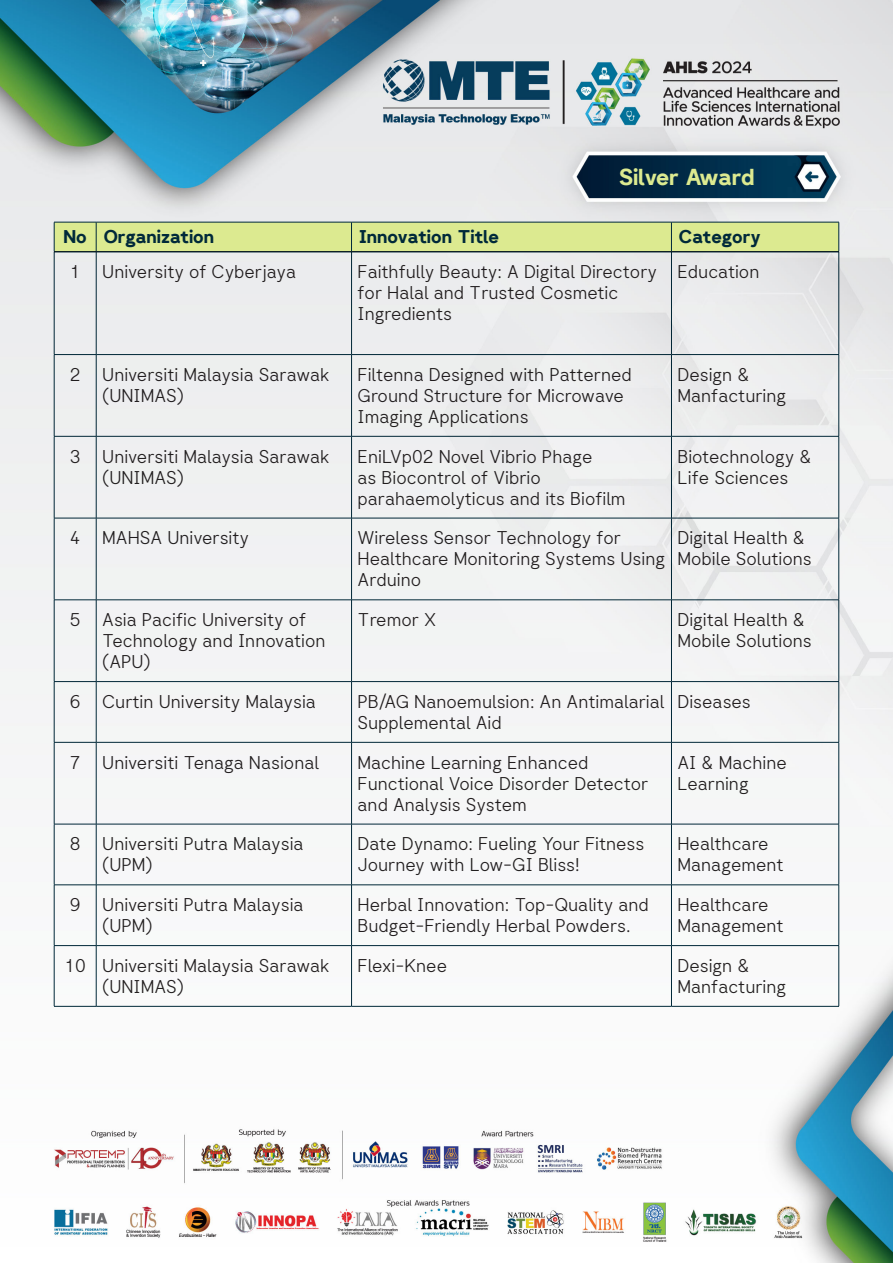
<style>
.page{position:relative;width:893px;height:1263px;background:#fff}
.page>*{position:absolute;margin:0;border:0;box-sizing:border-box;transform-origin:0 0}
.t1{font:700 22.5px "Giphurs";letter-spacing:-.005em;color:#dcea90}
.t2{font:300 18px/21px "Giphurs";color:#231f20}
.t3{font:700 18px "Giphurs";color:#00293a}
</style>
<div class="page">
<img style="left:0;top:0;width:893px;height:1263px">
<div style="left:54px;top:222px;width:785px;height:29px;background:#dcea90"></div>
<hr style="left:54px;top:251px;width:42px;height:1px;background:#00293a">
<hr style="left:96px;top:251px;width:255px;height:1px;background:#00293a">
<hr style="left:351px;top:251px;width:320px;height:1px;background:#00293a">
<hr style="left:671px;top:251px;width:168px;height:1px;background:#00293a">
<hr style="left:54px;top:252px;width:42px;height:1px;background:#00293a">
<hr style="left:54px;top:252px;width:1px;height:102px;background:#00293a">
<hr style="left:96px;top:252px;width:256px;height:1px;background:#00293a">
<hr style="left:96px;top:252px;width:1px;height:102px;background:#00293a">
<hr style="left:352px;top:252px;width:319px;height:1px;background:#00293a">
<hr style="left:351px;top:252px;width:1px;height:102px;background:#00293a">
<hr style="left:671px;top:252px;width:168px;height:1px;background:#00293a">
<hr style="left:671px;top:252px;width:1px;height:102px;background:#00293a">
<hr style="left:838px;top:252px;width:1px;height:102px;background:#00293a">
<hr style="left:54px;top:354px;width:42px;height:1px;background:#00293a">
<hr style="left:54px;top:355px;width:1px;height:81px;background:#00293a">
<hr style="left:96px;top:354px;width:256px;height:1px;background:#00293a">
<hr style="left:96px;top:355px;width:1px;height:81px;background:#00293a">
<hr style="left:352px;top:354px;width:319px;height:1px;background:#00293a">
<hr style="left:351px;top:355px;width:1px;height:81px;background:#00293a">
<hr style="left:671px;top:354px;width:168px;height:1px;background:#00293a">
<hr style="left:671px;top:355px;width:1px;height:81px;background:#00293a">
<hr style="left:838px;top:355px;width:1px;height:81px;background:#00293a">
<hr style="left:54px;top:436px;width:42px;height:1px;background:#00293a">
<hr style="left:54px;top:436px;width:1px;height:82px;background:#00293a">
<hr style="left:96px;top:436px;width:256px;height:1px;background:#00293a">
<hr style="left:96px;top:436px;width:1px;height:82px;background:#00293a">
<hr style="left:352px;top:436px;width:319px;height:1px;background:#00293a">
<hr style="left:351px;top:436px;width:1px;height:82px;background:#00293a">
<hr style="left:671px;top:436px;width:168px;height:1px;background:#00293a">
<hr style="left:671px;top:436px;width:1px;height:82px;background:#00293a">
<hr style="left:838px;top:436px;width:1px;height:82px;background:#00293a">
<hr style="left:54px;top:518px;width:42px;height:1px;background:#00293a">
<hr style="left:54px;top:518px;width:1px;height:82px;background:#00293a">
<hr style="left:96px;top:518px;width:256px;height:1px;background:#00293a">
<hr style="left:96px;top:518px;width:1px;height:82px;background:#00293a">
<hr style="left:352px;top:518px;width:319px;height:1px;background:#00293a">
<hr style="left:351px;top:518px;width:1px;height:82px;background:#00293a">
<hr style="left:671px;top:518px;width:168px;height:1px;background:#00293a">
<hr style="left:671px;top:518px;width:1px;height:82px;background:#00293a">
<hr style="left:838px;top:518px;width:1px;height:82px;background:#00293a">
<hr style="left:54px;top:600px;width:42px;height:1px;background:#00293a">
<hr style="left:54px;top:600px;width:1px;height:81px;background:#00293a">
<hr style="left:96px;top:600px;width:256px;height:1px;background:#00293a">
<hr style="left:96px;top:600px;width:1px;height:81px;background:#00293a">
<hr style="left:352px;top:600px;width:319px;height:1px;background:#00293a">
<hr style="left:351px;top:600px;width:1px;height:81px;background:#00293a">
<hr style="left:671px;top:600px;width:168px;height:1px;background:#00293a">
<hr style="left:671px;top:600px;width:1px;height:81px;background:#00293a">
<hr style="left:838px;top:600px;width:1px;height:81px;background:#00293a">
<hr style="left:54px;top:681px;width:42px;height:1px;background:#00293a">
<hr style="left:54px;top:682px;width:1px;height:60px;background:#00293a">
<hr style="left:96px;top:681px;width:256px;height:1px;background:#00293a">
<hr style="left:96px;top:682px;width:1px;height:60px;background:#00293a">
<hr style="left:352px;top:681px;width:319px;height:1px;background:#00293a">
<hr style="left:351px;top:682px;width:1px;height:60px;background:#00293a">
<hr style="left:671px;top:681px;width:168px;height:1px;background:#00293a">
<hr style="left:671px;top:682px;width:1px;height:60px;background:#00293a">
<hr style="left:838px;top:682px;width:1px;height:60px;background:#00293a">
<hr style="left:54px;top:742px;width:42px;height:1px;background:#00293a">
<hr style="left:54px;top:742px;width:1px;height:82px;background:#00293a">
<hr style="left:96px;top:742px;width:256px;height:1px;background:#00293a">
<hr style="left:96px;top:742px;width:1px;height:82px;background:#00293a">
<hr style="left:352px;top:742px;width:319px;height:1px;background:#00293a">
<hr style="left:351px;top:742px;width:1px;height:82px;background:#00293a">
<hr style="left:671px;top:742px;width:168px;height:1px;background:#00293a">
<hr style="left:671px;top:742px;width:1px;height:82px;background:#00293a">
<hr style="left:838px;top:742px;width:1px;height:82px;background:#00293a">
<hr style="left:54px;top:824px;width:42px;height:1px;background:#00293a">
<hr style="left:54px;top:824px;width:1px;height:61px;background:#00293a">
<hr style="left:96px;top:824px;width:256px;height:1px;background:#00293a">
<hr style="left:96px;top:824px;width:1px;height:61px;background:#00293a">
<hr style="left:352px;top:824px;width:319px;height:1px;background:#00293a">
<hr style="left:351px;top:824px;width:1px;height:61px;background:#00293a">
<hr style="left:671px;top:824px;width:168px;height:1px;background:#00293a">
<hr style="left:671px;top:824px;width:1px;height:61px;background:#00293a">
<hr style="left:838px;top:824px;width:1px;height:61px;background:#00293a">
<hr style="left:54px;top:884px;width:42px;height:1px;background:#00293a">
<hr style="left:54px;top:885px;width:1px;height:60px;background:#00293a">
<hr style="left:96px;top:884px;width:256px;height:1px;background:#00293a">
<hr style="left:96px;top:885px;width:1px;height:60px;background:#00293a">
<hr style="left:352px;top:884px;width:319px;height:1px;background:#00293a">
<hr style="left:351px;top:885px;width:1px;height:60px;background:#00293a">
<hr style="left:671px;top:884px;width:168px;height:1px;background:#00293a">
<hr style="left:671px;top:885px;width:1px;height:60px;background:#00293a">
<hr style="left:838px;top:885px;width:1px;height:60px;background:#00293a">
<hr style="left:54px;top:945px;width:42px;height:1px;background:#00293a">
<hr style="left:54px;top:946px;width:1px;height:60px;background:#00293a">
<hr style="left:96px;top:945px;width:256px;height:1px;background:#00293a">
<hr style="left:96px;top:946px;width:1px;height:60px;background:#00293a">
<hr style="left:352px;top:945px;width:319px;height:1px;background:#00293a">
<hr style="left:351px;top:946px;width:1px;height:60px;background:#00293a">
<hr style="left:671px;top:945px;width:168px;height:1px;background:#00293a">
<hr style="left:671px;top:946px;width:1px;height:60px;background:#00293a">
<hr style="left:838px;top:946px;width:1px;height:60px;background:#00293a">
<hr style="left:54px;top:1006px;width:42px;height:1px;background:#00293a">
<hr style="left:96px;top:1006px;width:256px;height:1px;background:#00293a">
<hr style="left:352px;top:1006px;width:319px;height:1px;background:#00293a">
<hr style="left:671px;top:1006px;width:168px;height:1px;background:#00293a">
<p class="t1" style="left:619px;top:161px;width:137px">Silver Award</p>
<p class="t3" style="left:64px;top:224px;width:152px">No Organization</p>
<p class="t3" style="left:359px;top:224px;width:141px">Innovation Title</p>
<p class="t3" style="left:679px;top:224px;width:83px">Category</p>
<p class="t2" style="left:70px;top:261px;width:228px">1 University of Cyberjaya</p>
<p class="t2" style="left:358px;top:261px;width:301px">Faithfully Beauty: A Digital Directory for Halal and Trusted Cosmetic<br>Ingredients</p>
<p class="t2" style="left:677px;top:261px;width:83px">Education</p>
<p class="t2" style="left:102px;top:363px;width:229px;text-indent:-32px">2 Universiti Malaysia Sarawak (UNIMAS)</p>
<p class="t2" style="left:358px;top:363px;width:276px">Filtenna Designed with Patterned<br>Ground Structure for Microwave<br>Imaging Applications</p>
<p class="t2" style="left:677px;top:363px;width:110px">Design &amp;<br>Manfacturing</p>
<p class="t2" style="left:102px;top:445px;width:229px;text-indent:-32px">3 Universiti Malaysia Sarawak (UNIMAS)</p>
<p class="t2" style="left:358px;top:445px;width:270px">EniLVp02 Novel Vibrio Phage<br>as Biocontrol of Vibrio parahaemolyticus and its Biofilm</p>
<p class="t2" style="left:677px;top:445px;width:136px">Biotechnology &amp;<br>Life Sciences</p>
<p class="t2" style="left:70px;top:527px;width:181px">4 MAHSA University</p>
<p class="t2" style="left:358px;top:527px;width:309px">Wireless Sensor Technology for<br>Healthcare Monitoring Systems Using<br>Arduino</p>
<p class="t2" style="left:677px;top:527px;width:136px">Digital Health &amp;<br>Mobile Solutions</p>
<p class="t2" style="left:102px;top:609px;width:225px;text-indent:-32px">5 Asia Pacific University of<br>Technology and Innovation (APU)</p>
<p class="t2" style="left:358px;top:609px;width:80px">Tremor X</p>
<p class="t2" style="left:677px;top:609px;width:136px">Digital Health &amp;<br>Mobile Solutions</p>
<p class="t2" style="left:70px;top:690px;width:248px">6 Curtin University Malaysia</p>
<p class="t2" style="left:358px;top:690px;width:308px">PB/AG Nanoemulsion: An Antimalarial<br>Supplemental Aid</p>
<p class="t2" style="left:677px;top:690px;width:75px">Diseases</p>
<p class="t2" style="left:70px;top:751px;width:251px">7 Universiti Tenaga Nasional</p>
<p class="t2" style="left:358px;top:751px;width:292px">Machine Learning Enhanced<br>Functional Voice Disorder Detector and Analysis System</p>
<p class="t2" style="left:677px;top:751px;width:111px">AI &amp; Machine<br>Learning</p>
<p class="t2" style="left:102px;top:833px;width:203px;text-indent:-32px">8 Universiti Putra Malaysia (UPM)</p>
<p class="t2" style="left:358px;top:833px;width:288px">Date Dynamo: Fueling Your Fitness<br>Journey with Low-GI Bliss!</p>
<p class="t2" style="left:677px;top:833px;width:108px">Healthcare<br>Management</p>
<p class="t2" style="left:102px;top:894px;width:203px;text-indent:-32px">9 Universiti Putra Malaysia (UPM)</p>
<p class="t2" style="left:358px;top:894px;width:293px">Herbal Innovation: Top-Quality and<br>Budget-Friendly Herbal Powders.</p>
<p class="t2" style="left:677px;top:894px;width:108px">Healthcare<br>Management</p>
<p class="t2" style="left:102px;top:954px;width:229px;text-indent:-38px">10 Universiti Malaysia Sarawak (UNIMAS)</p>
<p class="t2" style="left:358px;top:954px;width:91px">Flexi-Knee</p>
<p class="t2" style="left:677px;top:954px;width:110px">Design &amp;<br>Manfacturing</p>
</div>
